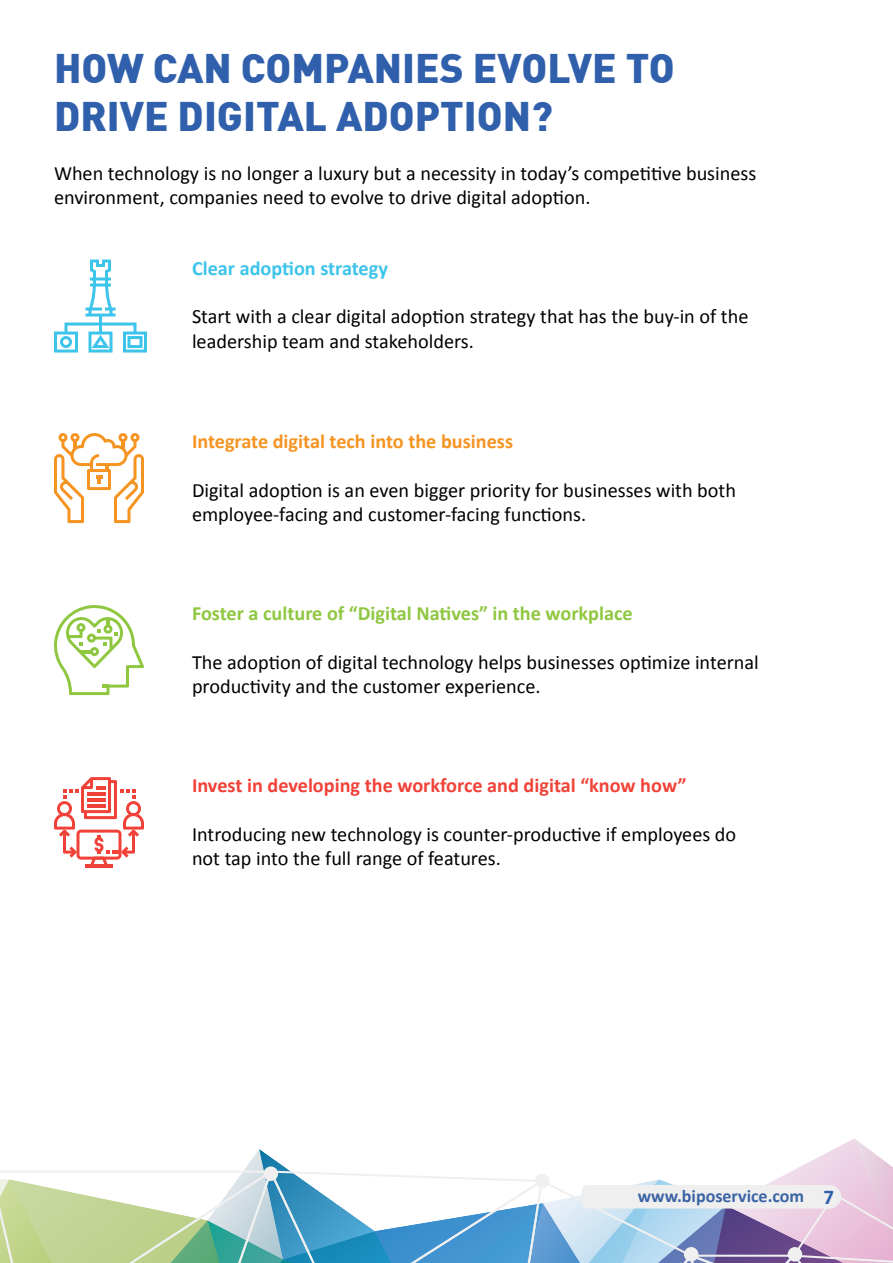
<style>
.page{position:relative;width:893px;height:1263px;background:#fff}
.page>*{position:absolute;margin:0;border:0;box-sizing:border-box;transform-origin:0 0}
.t1{font:900 40.5px/48.6px "DIN";color:#3060ac}
.t2{font:20.25px/24.3px "Calibri";color:#000}
.t3{font:700 20.25px "Calibri";color:#f04238}
.t4{font:700 20.25px "Calibri";color:#8fc740}
.t5{font:700 20.25px "Calibri";color:#f59421}
.t6{font:700 20.25px "Calibri";color:#3dc4eb}
.t7{font:700 18px "Calibri";color:#3a64a5}
.s1{font-size:21px;color:#3060ac}
</style>
<div class="page">
<svg style="left:0;top:1138px;width:893px;height:125px"></svg>
<svg style="left:54px;top:260px;width:93px;height:92px"></svg>
<svg style="left:54px;top:433px;width:90px;height:90px"></svg>
<svg style="left:54px;top:605px;width:90px;height:90px"></svg>
<svg style="left:54px;top:777px;width:90px;height:90px"></svg>
<h1 class="t1" style="left:54px;top:42px;width:622px">HOW CAN COMPANIES EVOLVE TO<br>DRIVE DIGITAL ADOPTION?</h1>
<p class="t2" style="left:54px;top:160px;width:704px">When technology is no longer a luxury but a necessity in today’s competitive business environment, companies need to evolve to drive digital adoption.</p>
<p class="t6" style="left:192px;top:255px;width:197px">Clear adoption strategy</p>
<p class="t2" style="left:192px;top:303px;width:558px">Start with a clear digital adoption strategy that has the buy-in of the leadership team and stakeholders.</p>
<p class="t5" style="left:192px;top:429px;width:323px">Integrate digital tech into the business</p>
<p class="t2" style="left:192px;top:477px;width:545px">Digital adoption is an even bigger priority for businesses with both employee-facing and customer-facing functions.</p>
<p class="t4" style="left:192px;top:601px;width:442px">Foster a culture of “Digital Natives” in the workplace</p>
<p class="t2" style="left:192px;top:649px;width:568px">The adoption of digital technology helps businesses optimize internal productivity and the customer experience.</p>
<p class="t3" style="left:192px;top:773px;width:496px">Invest in developing the workforce and digital “know how”</p>
<p class="t2" style="left:192px;top:821px;width:546px">Introducing new technology is counter-productive if employees do not tap into the full range of features.</p>
<p class="t7" style="left:638px;top:1184px;width:198px">www.biposervice.com <span class="s1">7</span></p>
</div>
